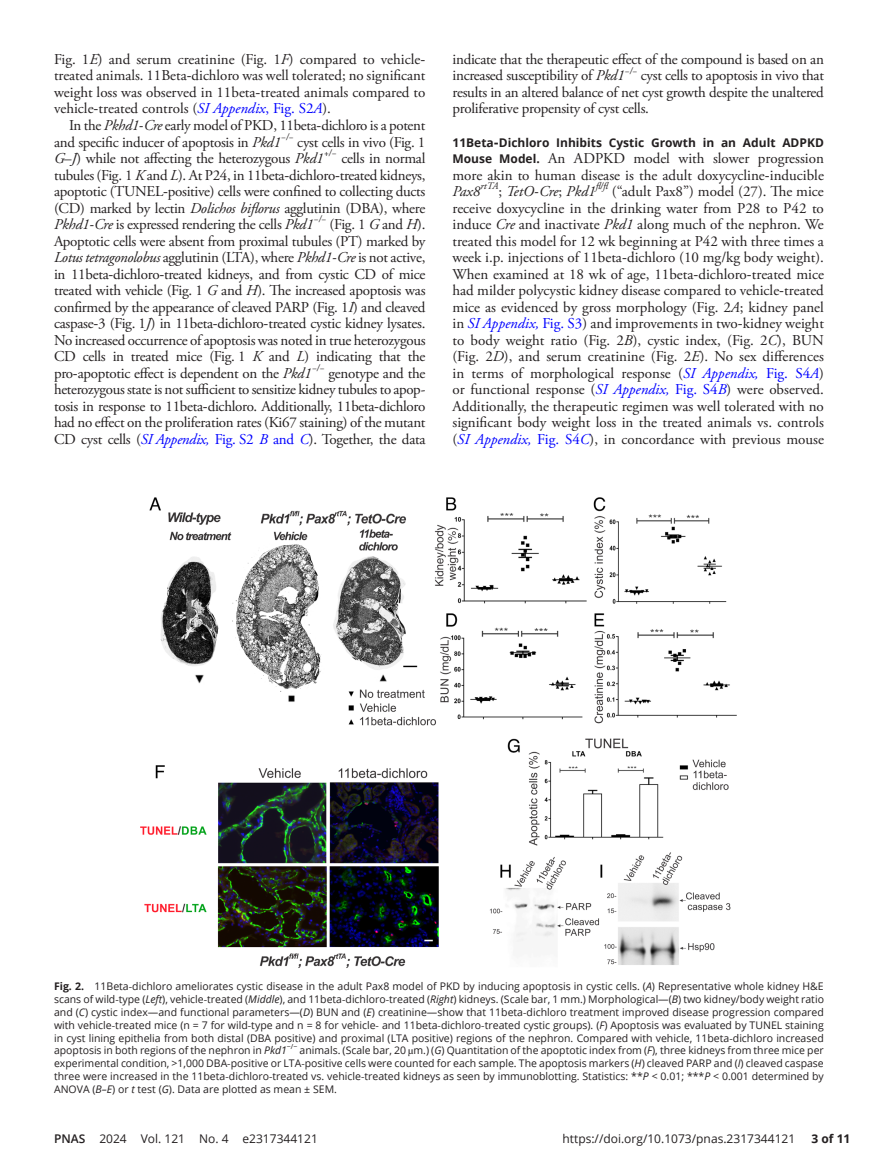
<style>
.page{position:relative;width:878px;height:1175px;background:#fff}
.page>*{position:absolute;margin:0;border:0;box-sizing:border-box;transform-origin:0 0}
.t1{font:15px/16.5px "Adobe Garamond Pro";letter-spacing:-.02em;color:#231f20;text-align:justify}
.t2{font:italic 15px "Adobe Garamond Pro";color:#231f20}
.t3{font:12px "Open Sans";color:#231f20}
.t4{font:700 12px "Open Sans";color:#231f20}
.t5{font:10.5px/12.8px "Open Sans";color:#231f20;text-align:justify}
.t6{font:italic 10.05px "Adobe Garamond Pro";color:#231f20}
.t7{font:7.05px "Open Sans";color:#231f20}
.s1{font-style:italic}
.s2{font-family:"STIX"}
.s3{font-style:italic;color:#00f}
.s4{color:#00f}
.s5{font-family:"STIX";font-style:italic}
.s6{font-family:"STIX";font-size:15px}
.s7{font-family:"Open Sans";font-weight:700;font-size:12px}
.s8{font-style:normal}
.s9{font-weight:700}
.s10{font-weight:600}
</style>
<div class="page">
<img style="left:140px;top:497px;width:597px;height:471px">
<p class="t1" style="left:54px;top:51px;width:373px">Fig. 1<span class="s1">E</span>) and serum creatinine (Fig. 1<span class="s1">F</span>) compared to vehicle&shy;treated animals. 11Beta<span class="s2">-</span>dichloro was well tolerated; no significant weight loss was observed in 11beta<span class="s2">-</span>treated animals compared to vehicle<span class="s2">-</span>treated controls (<span class="s3">SI Appendix</span><span class="s4">, Fig. S2</span><span class="s3">A</span>).</p>
<p class="t1" style="left:54px;top:117px;width:372px;text-indent:15px">In the <span class="s1">Pkhd1</span><span class="s5">-</span><span class="s1">Cre</span> early model of PKD, 11beta<span class="s2">-</span>dichloro is a potent and specific inducer of apoptosis in <span class="s1">Pkd1</span></p>
<p class="t6" style="left:280px;top:130px;width:15px">−/−</p>
<p class="t1" style="left:54px;top:134px;width:373px;text-indent:243px">cyst cells in vivo (Fig. 1<br><span class="s1">G</span>–<span class="s1">J</span>) while not affecting the heterozygous <span class="s1">Pkd1</span></p>
<p class="t6" style="left:323px;top:147px;width:15px">+/−</p>
<p class="t1" style="left:54px;top:150px;width:373px;text-indent:287px">cells in normal tubules (Fig. 1 <span class="s1">K</span> and <span class="s1">L</span>). At P24, in 11beta<span class="s2">-</span>dichloro<span class="s2">-</span>treated kidneys, apoptotic (TUNEL<span class="s2">-</span>positive) cells were confined to collecting ducts (CD) marked by lectin <span class="s1">Dolichos biflorus</span> agglutinin (DBA), where <span class="s1">Pkhd1</span><span class="s5">-</span><span class="s1">Cre</span> is expressed rendering the cells <span class="s1">Pkd1</span></p>
<p class="t6" style="left:313px;top:213px;width:15px">−/−</p>
<p class="t1" style="left:54px;top:216px;width:373px;text-indent:275px">(Fig. 1 <span class="s1">G</span> and <span class="s1">H</span>).<br>Apoptotic cells were absent from proximal tubules (PT) marked by <span class="s1">Lotus tetragonolobus</span> agglutinin (LTA), where <span class="s1">Pkhd1</span><span class="s5">-</span><span class="s1">Cre</span> is not active, in 11beta<span class="s2">-</span>dichloro<span class="s2">-</span>treated kidneys, and from cystic CD of mice treated with vehicle (Fig. 1 <span class="s1">G</span> and <span class="s1">H</span>). The increased apoptosis was confirmed by the appearance of cleaved PARP (Fig. 1<span class="s1">I</span>) and cleaved caspase<span class="s2">-</span>3 (Fig. 1<span class="s1">J</span>) in 11beta<span class="s2">-</span>dichloro<span class="s2">-</span>treated cystic kidney lysates.<br>No increased occurrence of apoptosis was noted in true heterozygous CD cells in treated mice (Fig. 1 <span class="s1">K</span> and <span class="s1">L</span>) indicating that the pro<span class="s2">-</span>apoptotic effect is dependent on the <span class="s1">Pkd1</span></p>
<p class="t6" style="left:311px;top:361px;width:15px">−/−</p>
<p class="t1" style="left:54px;top:365px;width:373px;text-indent:274px">genotype and the heterozygous state is not sufficient to sensitize kidney tubules to apop&shy;tosis in response to 11beta<span class="s2">-</span>dichloro. Additionally, 11beta<span class="s2">-</span>dichloro had no effect on the proliferation rates (Ki67 staining) of the mutant CD cyst cells (<span class="s3">SI Appendix,</span> <span class="s4">Fig. S2</span> <span class="s3">B</span> <span class="s4">and</span> <span class="s3">C</span>). Together, the data</p>
<p class="t1" style="left:452px;top:51px;width:373px">indicate that the therapeutic effect of the compound is based on an increased susceptibility of <span class="s1">Pkd1</span></p>
<p class="t6" style="left:624px;top:64px;width:15px">−/−</p>
<p class="t1" style="left:452px;top:68px;width:373px;text-indent:188px">cyst cells to apoptosis in vivo that results in an altered balance of net cyst growth despite the unaltered proliferative propensity of cyst cells.</p>
<p class="t4" style="left:452px;top:134px;width:373px">11Beta<span class="s6">-</span>Dichloro Inhibits Cystic Growth in an Adult ADPKD</p>
<p class="t1" style="left:452px;top:150px;width:373px"><span class="s7">Mouse Model.</span> An ADPKD model with slower progression more akin to human disease is the adult doxycycline<span class="s2">-</span>inducible <span class="s1">Pax8</span></p>
<p class="t6" style="left:480px;top:180px;width:19px">rtTA</p>
<p class="t2" style="left:498px;top:182px;width:99px"><span class="s8">;</span> TetO<span class="s2">-</span>Cre<span class="s8">;</span> Pkd1</p>
<p class="t6" style="left:595px;top:180px;width:16px">fl/fl</p>
<p class="t1" style="left:452px;top:183px;width:373px;text-indent:159px">(“adult Pax8”) model (27). The mice receive doxycycline in the drinking water from P28 to P42 to induce <span class="s1">Cre</span> and inactivate <span class="s1">Pkd1</span> along much of the nephron. We treated this model for 12 wk beginning at P42 with three times a week i.p. injections of 11beta<span class="s2">-</span>dichloro (10 mg/kg body weight).<br>When examined at 18 wk of age, 11beta<span class="s2">-</span>dichloro<span class="s2">-</span>treated mice had milder polycystic kidney disease compared to vehicle<span class="s2">-</span>treated mice as evidenced by gross morphology (Fig. 2<span class="s1">A</span>; kidney panel in <span class="s3">SI Appendix,</span> <span class="s4">Fig. S3</span>) and improvements in two<span class="s2">-</span>kidney weight to body weight ratio (Fig. 2<span class="s1">B</span>), cystic index, (Fig. 2<span class="s1">C</span>), BUN (Fig. 2<span class="s1">D</span>), and serum creatinine (Fig. 2<span class="s1">E</span>). No sex differences in terms of morphological response (<span class="s3">SI Appendix,</span> <span class="s4">Fig. S4</span><span class="s3">A</span>) or functional response (<span class="s3">SI Appendix,</span> <span class="s4">Fig. S4</span><span class="s3">B</span>) were observed.<br>Additionally, the therapeutic regimen was well tolerated with no significant body weight loss in the treated animals vs. controls (<span class="s3">SI Appendix,</span> <span class="s4">Fig. S4</span><span class="s3">C</span>), in concordance with previous mouse</p>
<p class="t5" style="left:54px;top:980px;width:771px"><span class="s9">Fig. 2.</span> 11Beta<span class="s2">-</span>dichloro ameliorates cystic disease in the adult Pax8 model of PKD by inducing apoptosis in cystic cells. (<span class="s1">A</span>) Representative whole kidney H&amp;E scans of wild<span class="s2">-</span>type (<span class="s1">Left</span>), vehicle<span class="s2">-</span>treated (<span class="s1">Middle</span>), and 11beta<span class="s2">-</span>dichloro<span class="s2">-</span>treated (<span class="s1">Right</span>) kidneys. (Scale bar, 1 mm.) Morphological—(<span class="s1">B</span>) two kidney/body weight ratio and (<span class="s1">C</span>) cystic index—and functional parameters—(<span class="s1">D</span>) BUN and (<span class="s1">E</span>) creatinine—show that 11beta<span class="s2">-</span>dichloro treatment improved disease progression compared with vehicle<span class="s2">-</span>treated mice (n = 7 for wild<span class="s2">-</span>type and n = 8 for vehicle<span class="s2">-</span> and 11beta<span class="s2">-</span>dichloro<span class="s2">-</span>treated cystic groups). (<span class="s1">F</span>) Apoptosis was evaluated by TUNEL staining in cyst lining epithelia from both distal (DBA positive) and proximal (LTA positive) regions of the nephron. Compared with vehicle, 11beta<span class="s2">-</span>dichloro increased apoptosis in both regions of the nephron in <span class="s1">Pkd1</span></p>
<p class="t7" style="left:287px;top:1042px;width:12px">−/−</p>
<p class="t5" style="left:54px;top:1043px;width:771px;text-indent:245px">animals. (Scale bar, 20 <span class="s2">µ</span>m.) (<span class="s1">G</span>) Quantitation of the apoptotic index from (<span class="s1">F</span>), three kidneys from three mice per experimental condition, &gt;1,000 DBA<span class="s2">-</span>positive or LTA<span class="s2">-</span>positive cells were counted for each sample. The apoptosis markers (<span class="s1">H</span>) cleaved PARP and (<span class="s1">I</span>) cleaved caspase three were increased in the 11beta<span class="s2">-</span>dichloro<span class="s2">-</span>treated vs. vehicle<span class="s2">-</span>treated kidneys as seen by immunoblotting. Statistics: **<span class="s1">P</span> &lt; 0.01; ***<span class="s1">P</span> &lt; 0.001 determined by ANOVA (<span class="s1">B–E</span>) or <span class="s1">t</span> test (<span class="s1">G</span>). Data are plotted as mean ± SEM.</p>
<p class="t3" style="left:54px;top:1130px;width:265px"><span class="s10">PNAS</span> 2024 Vol. 121 No. 4 e2317344121</p>
<p class="t3" style="left:562px;top:1130px;width:234px">https://doi.org/10.1073/pnas.2317344121</p>
<p class="t4" style="left:811px;top:1130px;width:40px">3 of 11</p>
</div>
